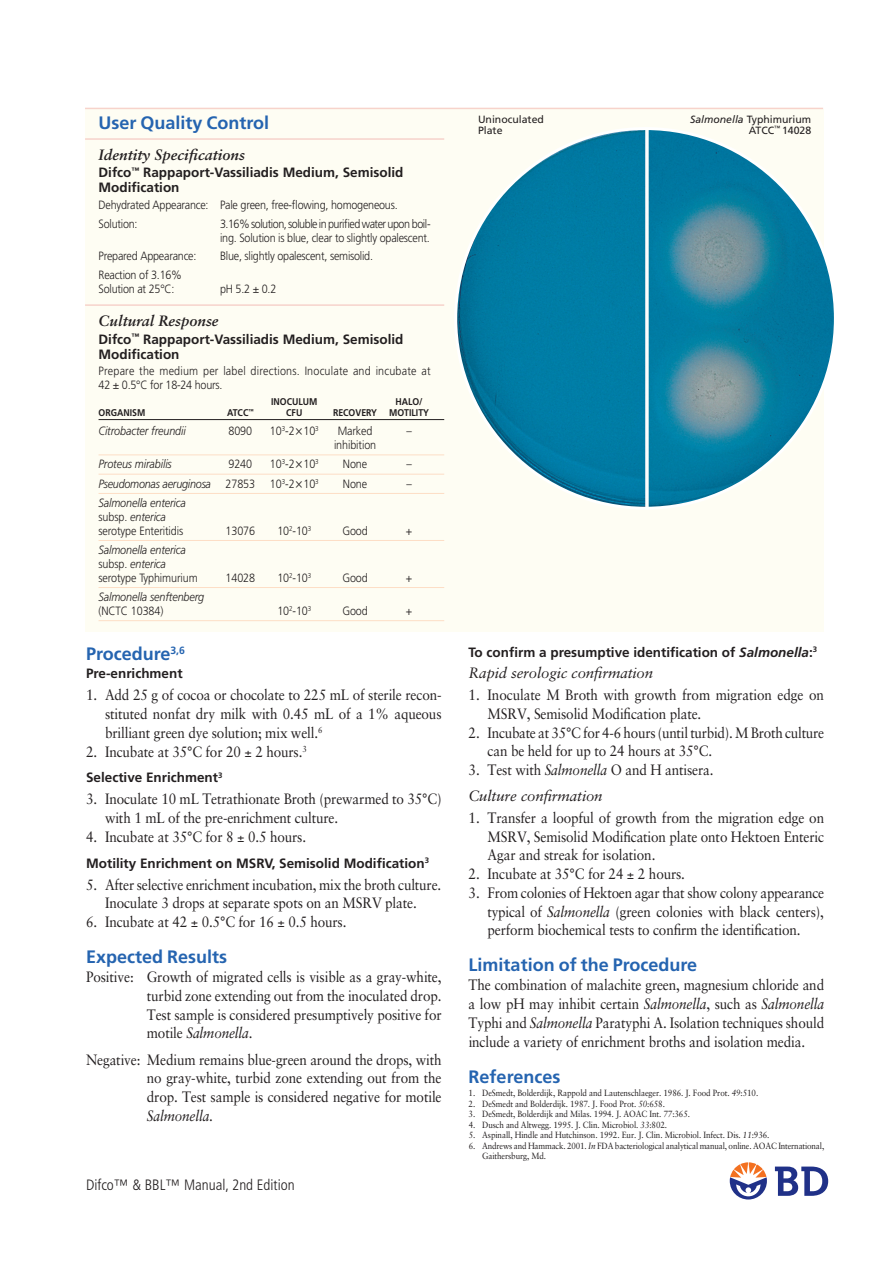
<style>
.page{position:relative;width:893px;height:1263px;background:#fff}
.page>*{position:absolute;margin:0;border:0;box-sizing:border-box;transform-origin:0 0}
.t1{font:700 18px "Frutiger";color:#2564b0}
.t2{font:15px/18.8px "Sabon LT Std";letter-spacing:-.01em;color:#231f20;text-align:justify;scale:.9 1}
.t3{font:italic 15px/25.8px "Sabon LT Std";letter-spacing:-.01em;color:#231f20;scale:.9 1}
.t4{font:italic 700 15px "Sabon LT Std";color:#231f20}
.t5{font:300 condensed 15px "Frutiger";color:#231f20}
.t6{font:italic 15px "Sabon LT Std";letter-spacing:-.01em;color:#231f20}
.t7{font:700 13.5px/15px "Frutiger";color:#231f20}
.t8{font:300 12px/14.2px "Frutiger";letter-spacing:-.02em;color:#231f20;scale:.9 1}
.t9{font:italic 300 12px/13.8px "Frutiger";letter-spacing:-.01em;color:#231f20;scale:.9 1}
.t10{font:300 12px/14.2px "Frutiger";letter-spacing:.015em;color:#231f20;scale:.9 1}
.t11{font:10.5px/10.5px "Frutiger";color:#231f20}
.t12{font:700 9.75px "Frutiger";color:#231f20;scale:.9 1}
.t13{font:9px/10.5px "Sabon LT Std";letter-spacing:-.01em;color:#231f20;scale:.9 1}
.s1{font-style:normal}
.s2{font-style:italic}
</style>
<div class="page">
<svg style="left:775px;top:1166px;width:53px;height:30px"></svg>
<svg style="left:730px;top:1162px;width:37px;height:37px"></svg>
<div style="left:85px;top:109px;width:738px;height:522px;background:#fefdf3"></div>
<hr style="left:85px;top:108px;width:738px;height:1px;background:#f7d3cb">
<hr style="left:85px;top:138px;width:359px;height:2px;background:#f7d3cb">
<hr style="left:85px;top:304px;width:359px;height:2px;background:#f7d3cb">
<img style="left:456px;top:129px;width:379px;height:379px;border-radius:190px">
<hr style="left:99px;top:419px;width:345px;height:1px;background:#231f20">
<hr style="left:99px;top:454px;width:345px;height:1px;background:#fddec6">
<hr style="left:99px;top:474px;width:345px;height:1px;background:#fddec6">
<hr style="left:99px;top:493px;width:345px;height:1px;background:#fddec6">
<hr style="left:99px;top:540px;width:345px;height:1px;background:#fddec6">
<hr style="left:99px;top:587px;width:345px;height:1px;background:#fddec6">
<hr style="left:99px;top:620px;width:345px;height:1px;background:#fddec6">
<p class="t1" style="left:99px;top:112px;width:172px">User Quality Control</p>
<p class="t4" style="left:99px;top:146px;width:148px">Identity Specifications</p>
<p class="t7" style="left:99px;top:165px;width:306px">Difco<sup>™</sup> Rappaport-Vassiliadis Medium, Semisolid<br>Modification</p>
<p class="t8" style="left:99px;top:195px;width:334px;line-height:18.6px">Dehydrated Appearance: Pale green, free-flowing, homogeneous.<br>Solution:</p>
<p class="t8" style="left:220px;top:216px;width:236px">3.16% solution, soluble in purified water upon boil&shy;ing. Solution is blue, clear to slightly opalescent.</p>
<p class="t8" style="left:99px;top:249px;width:110px">Prepared Appearance:</p>
<p class="t8" style="left:220px;top:249px;width:172px">Blue, slightly opalescent, semisolid.</p>
<p class="t8" style="left:99px;top:268px;width:94px">Reaction of 3.16%<br>Solution at 25°C:</p>
<p class="t8" style="left:220px;top:282px;width:64px">pH 5.2 ± 0.2</p>
<p class="t4" style="left:99px;top:312px;width:122px">Cultural Response</p>
<p class="t7" style="left:99px;top:331px;width:306px">Difco<sup>™</sup> Rappaport-Vassiliadis Medium, Semisolid<br>Modification</p>
<p class="t10" style="left:99px;top:364px;width:370px">Prepare the medium per label directions. Inoculate and incubate at<br>42 ± 0.5°C for 18-24 hours.</p>
<p class="t12" style="left:271px;top:396px;width:53px">INOCULUM</p>
<p class="t12" style="left:395px;top:396px;width:32px">halo/</p>
<p class="t12" style="left:99px;top:407px;width:27px">Organism</p>
<p class="t12" style="left:227px;top:407px;width:31px">ATCC<sup>™</sup></p>
<p class="t12" style="left:286px;top:407px;width:19px">CFU</p>
<p class="t12" style="left:333px;top:407px;width:78px">RECOVERY Motility</p>
<p class="t9" style="left:99px;top:424px;width:99px">Citrobacter freundii</p>
<p class="t8" style="left:228px;top:424px;width:28px">8090</p>
<p class="t8" style="left:270px;top:424px;width:56px">10<sup>3</sup>-2 10<sup>3</sup></p>
<p class="t8" style="left:338px;top:424px;width:40px">Marked</p>
<p class="t8" style="left:406px;top:424px;width:7px">–</p>
<p class="t8" style="left:334px;top:438px;width:48px">inhibition</p>
<p class="t9" style="left:99px;top:457px;width:83px">Proteus mirabilis</p>
<p class="t8" style="left:229px;top:457px;width:28px">9240</p>
<p class="t8" style="left:270px;top:457px;width:56px">10<sup>3</sup>-2 10<sup>3</sup></p>
<p class="t8" style="left:343px;top:457px;width:28px">None</p>
<p class="t8" style="left:406px;top:457px;width:7px">–</p>
<p class="t9" style="left:99px;top:477px;width:246px">Pseudomonas aeruginosa <span class="s1">27853 10</span><sup>3</sup><span class="s1">-2 10</span><sup>3</sup></p>
<p class="t8" style="left:343px;top:476px;width:28px">None</p>
<p class="t8" style="left:406px;top:476px;width:7px">–</p>
<p class="t9" style="left:99px;top:496px;width:99px">Salmonella enterica <span class="s1">subsp.</span> enterica <span class="s1">serotype Enteritidis</span></p>
<p class="t8" style="left:226px;top:523px;width:34px">13076</p>
<p class="t8" style="left:277px;top:523px;width:39px">10<sup>2</sup>-10<sup>3</sup></p>
<p class="t8" style="left:342px;top:523px;width:30px">Good</p>
<p class="t8" style="left:406px;top:523px;width:9px">+</p>
<p class="t9" style="left:99px;top:543px;width:112px">Salmonella enterica <span class="s1">subsp.</span> enterica <span class="s1">serotype Typhimurium</span></p>
<p class="t8" style="left:226px;top:570px;width:34px">14028</p>
<p class="t8" style="left:277px;top:570px;width:39px">10<sup>2</sup>-10<sup>3</sup></p>
<p class="t8" style="left:342px;top:570px;width:30px">Good</p>
<p class="t8" style="left:406px;top:570px;width:9px">+</p>
<p class="t9" style="left:99px;top:590px;width:119px">Salmonella senftenberg</p>
<p class="t8" style="left:99px;top:604px;width:74px">(NCTC 10384)</p>
<p class="t8" style="left:277px;top:604px;width:39px">10<sup>2</sup>-10<sup>3</sup></p>
<p class="t8" style="left:342px;top:604px;width:30px">Good</p>
<p class="t8" style="left:406px;top:604px;width:9px">+</p>
<p class="t1" style="left:86px;top:643px;width:100px">Procedure<sup>3,6</sup></p>
<p class="t7" style="left:86px;top:666px;width:98px">Pre-enrichment</p>
<p class="t2" style="left:105px;top:685px;width:375px;text-indent:-19px">1. Add 25 g of cocoa or chocolate to 225 mL of sterile recon&shy;stituted nonfat dry milk with 0.45 mL of a 1% aqueous brilliant green dye solution; mix well.<sup>6</sup></p>
<p class="t2" style="left:86px;top:742px;width:247px">2. Incubate at 35°C for 20 ± 2 hours.<sup>3</sup></p>
<p class="t7" style="left:86px;top:770px;width:138px">Selective Enrichment<sup>3</sup></p>
<p class="t2" style="left:105px;top:789px;width:376px;text-indent:-19px">3. Inoculate 10 mL Tetrathionate Broth (prewarmed to 35°C) with 1 mL of the pre-enrichment culture.</p>
<p class="t2" style="left:86px;top:827px;width:246px">4. Incubate at 35°C for 8 ± 0.5 hours.</p>
<p class="t7" style="left:86px;top:855px;width:344px">Motility Enrichment on MSRV, Semisolid Modification<sup>3</sup></p>
<p class="t2" style="left:86px;top:875px;width:396px;text-align:center">5. After selective enrichment incubation, mix the broth culture.<br>Inoculate 3 drops at separate spots on an MSRV plate.</p>
<p class="t2" style="left:86px;top:912px;width:291px">6. Incubate at 42 ± 0.5°C for 16 ± 0.5 hours.</p>
<p class="t1" style="left:86px;top:946px;width:143px">Expected Results</p>
<p class="t2" style="left:147px;top:967px;width:329px;text-indent:-61px">Positive: Growth of migrated cells is visible as a gray-white, turbid zone extending out from the inoculated drop.<br>Test sample is considered presumptively positive for motile <span class="s2">Salmonella</span>.</p>
<p class="t2" style="left:147px;top:1050px;width:329px;text-indent:-61px">Negative: Medium remains blue-green around the drops, with no gray-white, turbid zone extending out from the drop. Test sample is considered negative for motile <span class="s2">Salmonella</span>.</p>
<p class="t5" style="left:86px;top:1177px;width:210px">Difco™ &amp; BBL™ Manual, 2nd Edition</p>
<p class="t11" style="left:478px;top:114px;width:67px">Uninoculated<br>Plate</p>
<p class="t11" style="left:690px;top:114px;width:123px;text-align:right"><span class="s2">Salmonella</span> Typhimurium<br>ATCC<sup>™</sup> 14028</p>
<p class="t7" style="left:469px;top:644px;width:350px">To confirm a presumptive identification of <span class="s2">Salmonella</span>:<sup>3</sup></p>
<p class="t6" style="left:469px;top:664px;width:186px">Rapid serologic confirmation</p>
<p class="t2" style="left:488px;top:685px;width:375px;text-indent:-19px">1. Inoculate M Broth with growth from migration edge on<br>MSRV, Semisolid Modification plate.</p>
<p class="t2" style="left:488px;top:723px;width:376px;text-indent:-19px">2. Incubate at 35°C for 4-6 hours (until turbid). M Broth culture can be held for up to 24 hours at 35°C.</p>
<p class="t3" style="left:469px;top:757px;width:274px"><span class="s1">3. Test with</span> Salmonella <span class="s1">O and H antisera.<br></span>Culture confirmation</p>
<p class="t2" style="left:488px;top:808px;width:376px;text-indent:-19px">1. Transfer a loopful of growth from the migration edge on MSRV, Semisolid Modification plate onto Hektoen Enteric Agar and streak for isolation.</p>
<p class="t2" style="left:469px;top:864px;width:242px">2. Incubate at 35°C for 24 ± 2 hours.</p>
<p class="t2" style="left:488px;top:883px;width:375px;text-indent:-19px">3. From colonies of Hektoen agar that show colony appearance typical of <span class="s2">Salmonella</span> (green colonies with black centers), perform biochemical tests to confirm the identification.</p>
<p class="t1" style="left:469px;top:955px;width:230px">Limitation of the Procedure</p>
<p class="t2" style="left:469px;top:975px;width:397px">The combination of malachite green, magnesium chloride and a low pH may inhibit certain <span class="s2">Salmonella</span>, such as <span class="s2">Salmonella </span>Typhi and <span class="s2">Salmonella</span> Paratyphi A. Isolation techniques should include a variety of enrichment broths and isolation media.</p>
<p class="t1" style="left:469px;top:1066px;width:93px">References</p>
<p class="t13" style="left:469px;top:1088px;width:323px">1. DeSmedt, Bolderdijk, Rappold and Lautenschlaeger. 1986. J. Food Prot. <span class="s2">49</span>:510.</p>
<p class="t13" style="left:469px;top:1098px;width:220px">2. DeSmedt and Bolderdijk. 1987. J. Food Prot. <span class="s2">50</span>:658.</p>
<p class="t13" style="left:469px;top:1109px;width:248px">3. DeSmedt, Bolderdijk and Milas. 1994<span class="s2">.</span> J. AOAC Int. <span class="s2">77</span>:365.</p>
<p class="t13" style="left:469px;top:1119px;width:222px">4. Dusch and Altwegg. 1995. J. Clin. Microbiol. <span class="s2">33</span>:802.</p>
<p class="t13" style="left:469px;top:1130px;width:336px">5. Aspinall, Hindle and Hutchinson. 1992. Eur. J. Clin. Microbiol. Infect. Dis. <span class="s2">11</span>:936.</p>
<p class="t13" style="left:482px;top:1140px;width:382px;text-indent:-14px">6. Andrews and Hammack. 2001. <span class="s2">In</span> FDA bacteriological analytical manual, online. AOAC International,<br>Gaithersburg, Md.</p>
</div>
